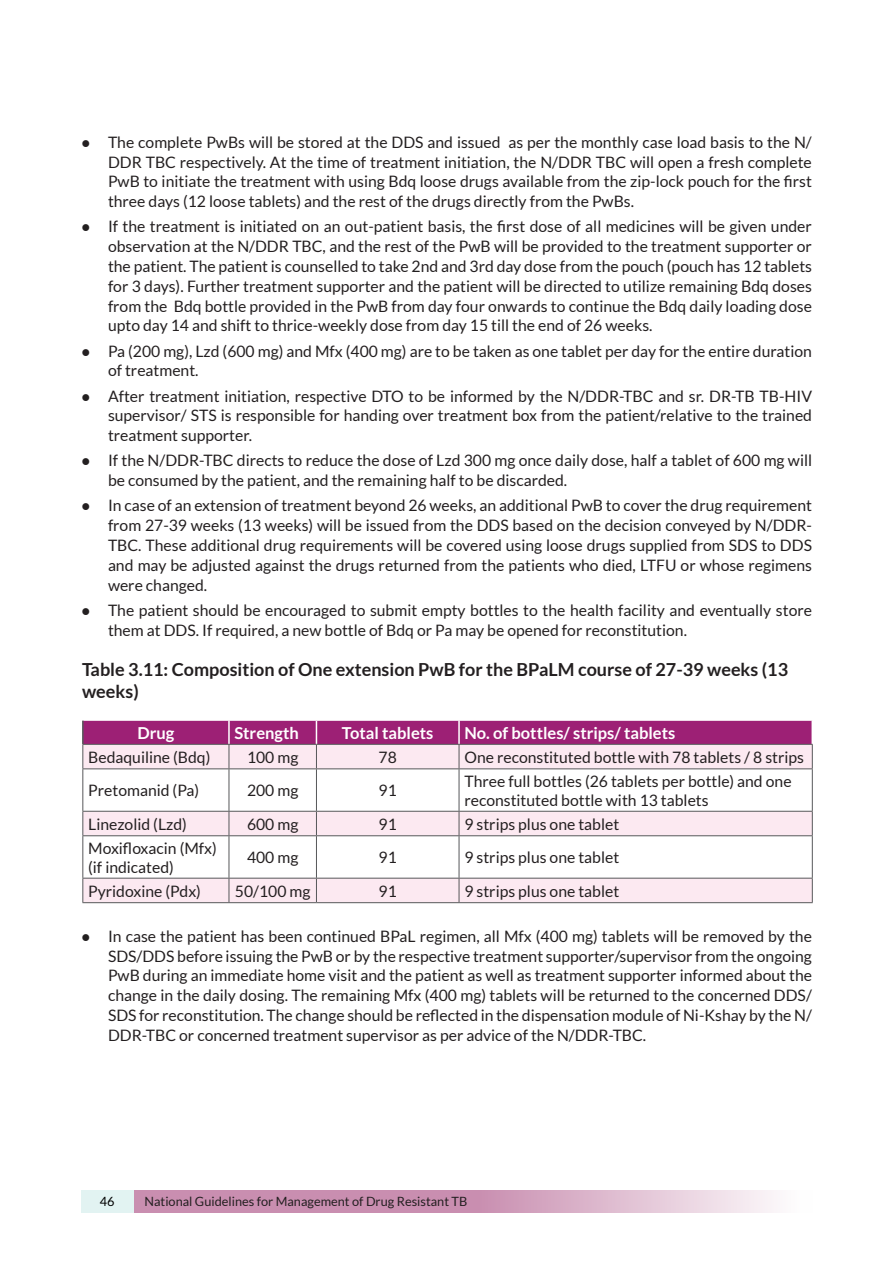
<style>
.page{position:relative;width:893px;height:1263px;background:#fff}
.page>*{position:absolute;margin:0;border:0;box-sizing:border-box;transform-origin:0 0}
.Sub_sub_sub_Head{font:700 18px/21.6px "Lato";color:#231f20}
.Table_both_Header{font:700 16.5px "Lato";color:#fff}
.Table_Running_Text{font:15.75px/19.8px "Lato";color:#231f20;text-align:justify}
.Running_numbering_te{font:15.75px "Lato";color:#231f20}
.t1{font:12.75px "Lato";color:#231f20}
.t2{font:12.75px "Lato";color:#000}
.s1{font-family:"Trebuchet MS"}
</style>
<div class="page">
<svg style="left:133px;top:1190px;width:641px;height:22px;background:#d4a5c0"></svg>
<div style="left:81px;top:1190px;width:52px;height:22px;background:#e2f3f2"></div>
<svg style="left:83px;top:769px;width:729px;height:109px"></svg>
<svg style="left:82px;top:720px;width:731px;height:48px;background:#ca86b2"></svg>
<hr style="left:82px;top:768px;width:147px;height:1px;background:#57585a">
<hr style="left:82px;top:769px;width:1px;height:42px;background:#57585a">
<hr style="left:229px;top:768px;width:87px;height:1px;background:#57585a">
<hr style="left:229px;top:769px;width:1px;height:42px;background:#57585a">
<hr style="left:316px;top:768px;width:143px;height:1px;background:#57585a">
<hr style="left:316px;top:769px;width:1px;height:42px;background:#57585a">
<hr style="left:459px;top:768px;width:354px;height:1px;background:#57585a">
<hr style="left:459px;top:769px;width:1px;height:42px;background:#57585a">
<hr style="left:812px;top:769px;width:1px;height:42px;background:#57585a">
<hr style="left:82px;top:811px;width:147px;height:1px;background:#57585a">
<svg style="left:82px;top:812px;width:1px;height:23px"></svg>
<hr style="left:229px;top:811px;width:87px;height:1px;background:#57585a">
<svg style="left:229px;top:812px;width:1px;height:23px"></svg>
<hr style="left:316px;top:811px;width:143px;height:1px;background:#57585a">
<svg style="left:316px;top:812px;width:1px;height:23px"></svg>
<hr style="left:459px;top:811px;width:354px;height:1px;background:#57585a">
<svg style="left:459px;top:812px;width:1px;height:23px"></svg>
<svg style="left:812px;top:812px;width:1px;height:23px"></svg>
<hr style="left:82px;top:835px;width:147px;height:1px;background:#57585a">
<hr style="left:82px;top:836px;width:1px;height:42px;background:#57585a">
<hr style="left:229px;top:835px;width:87px;height:1px;background:#57585a">
<hr style="left:229px;top:836px;width:1px;height:42px;background:#57585a">
<hr style="left:316px;top:835px;width:143px;height:1px;background:#57585a">
<hr style="left:316px;top:836px;width:1px;height:42px;background:#57585a">
<hr style="left:459px;top:835px;width:354px;height:1px;background:#57585a">
<hr style="left:459px;top:836px;width:1px;height:42px;background:#57585a">
<hr style="left:812px;top:836px;width:1px;height:42px;background:#57585a">
<div style="left:82px;top:878px;width:731px;height:24px;background:#fce9f1"></div>
<hr style="left:82px;top:902px;width:147px;height:1px;background:#57585a">
<hr style="left:229px;top:902px;width:87px;height:1px;background:#57585a">
<hr style="left:316px;top:902px;width:143px;height:1px;background:#57585a">
<hr style="left:459px;top:902px;width:354px;height:1px;background:#57585a">
<hr style="left:82px;top:721px;width:2px;height:23px;background:#57585a">
<p class="Table_Running_Text" style="left:108px;top:132px;width:705px;text-indent:-27px"><span class="s1">●</span> The complete PwBs will be stored at the DDS and issued as per the monthly case load basis to the N/ DDR TBC respectively. At the time of treatment initiation, the N/DDR TBC will open a fresh complete PwB to initiate the treatment with using Bdq loose drugs available from the zip-lock pouch for the first three days (12 loose tablets) and the rest of the drugs directly from the PwBs.</p>
<p class="Table_Running_Text" style="left:108px;top:217px;width:706px;text-indent:-27px"><span class="s1">●</span> If the treatment is initiated on an out-patient basis, the first dose of all medicines will be given under observation at the N/DDR TBC, and the rest of the PwB will be provided to the treatment supporter or the patient. The patient is counselled to take 2nd and 3rd day dose from the pouch (pouch has 12 tablets for 3 days). Further treatment supporter and the patient will be directed to utilize remaining Bdq doses from the Bdq bottle provided in the PwB from day four onwards to continue the Bdq daily loading dose upto day 14 and shift to thrice-weekly dose from day 15 till the end of 26 weeks.</p>
<p class="Table_Running_Text" style="left:108px;top:341px;width:705px;text-indent:-27px"><span class="s1">●</span> Pa (200 mg), Lzd (600 mg) and Mfx (400 mg) are to be taken as one tablet per day for the entire duration of treatment.</p>
<p class="Table_Running_Text" style="left:108px;top:386px;width:706px;text-indent:-27px"><span class="s1">●</span> After treatment initiation, respective DTO to be informed by the N/DDR-TBC and sr. DR-TB TB-HIV supervisor/ STS is responsible for handing over treatment box from the patient/relative to the trained treatment supporter.</p>
<p class="Table_Running_Text" style="left:108px;top:451px;width:706px;text-indent:-27px"><span class="s1">●</span> If the N/DDR-TBC directs to reduce the dose of Lzd 300 mg once daily dose, half a tablet of 600 mg will be consumed by the patient, and the remaining half to be discarded.</p>
<p class="Table_Running_Text" style="left:108px;top:496px;width:706px;text-indent:-27px"><span class="s1">●</span> In case of an extension of treatment beyond 26 weeks, an additional PwB to cover the drug requirement from 27-39 weeks (13 weeks) will be issued from the DDS based on the decision conveyed by N/DDR-TBC. These additional drug requirements will be covered using loose drugs supplied from SDS to DDS and may be adjusted against the drugs returned from the patients who died, LTFU or whose regimens were changed.</p>
<p class="Table_Running_Text" style="left:108px;top:600px;width:705px;text-indent:-27px"><span class="s1">●</span> The patient should be encouraged to submit empty bottles to the health facility and eventually store them at DDS. If required, a new bottle of Bdq or Pa may be opened for reconstitution.</p>
<p class="Sub_sub_sub_Head" style="left:82px;top:658px;width:708px">Table 3.11: Composition of One extension PwB for the BPaLM course of 27-39 weeks (13 weeks)</p>
<p class="Table_both_Header" style="left:137px;top:723px;width:38px">Drug</p>
<p class="Table_both_Header" style="left:234px;top:723px;width:66px">Strength</p>
<p class="Table_both_Header" style="left:342px;top:723px;width:93px">Total tablets</p>
<p class="Table_both_Header" style="left:464px;top:723px;width:212px">No. of bottles/ strips/ tablets</p>
<p class="Table_Running_Text" style="left:88px;top:747px;width:124px">Bedaquiline (Bdq)</p>
<p class="Running_numbering_te" style="left:247px;top:748px;width:53px">100 mg</p>
<p class="Table_Running_Text" style="left:379px;top:747px;width:20px">78</p>
<p class="Table_Running_Text" style="left:464px;top:747px;width:341px">One reconstituted bottle with 78 tablets / 8 strips</p>
<p class="Table_Running_Text" style="left:88px;top:781px;width:113px">Pretomanid (Pa)</p>
<p class="Running_numbering_te" style="left:247px;top:782px;width:53px">200 mg</p>
<p class="Table_Running_Text" style="left:379px;top:781px;width:20px">91</p>
<p class="Table_Running_Text" style="left:464px;top:772px;width:329px;line-height:18.9px">Three full bottles (26 tablets per bottle) and one reconstituted bottle with 13 tablets</p>
<p class="Table_Running_Text" style="left:88px;top:814px;width:100px">Linezolid (Lzd)</p>
<p class="Running_numbering_te" style="left:247px;top:815px;width:53px">600 mg</p>
<p class="Table_Running_Text" style="left:379px;top:814px;width:20px">91</p>
<p class="Table_Running_Text" style="left:464px;top:814px;width:156px">9 strips plus one tablet</p>
<p class="Table_Running_Text" style="left:88px;top:839px;width:130px;line-height:18.9px">Moxifloxacin (Mfx) (if indicated)</p>
<p class="Running_numbering_te" style="left:247px;top:849px;width:53px">400 mg</p>
<p class="Table_Running_Text" style="left:379px;top:848px;width:20px">91</p>
<p class="Table_Running_Text" style="left:464px;top:848px;width:156px">9 strips plus one tablet</p>
<p class="Table_Running_Text" style="left:88px;top:881px;width:114px">Pyridoxine (Pdx)</p>
<p class="Running_numbering_te" style="left:235px;top:882px;width:77px">50/100 mg</p>
<p class="Table_Running_Text" style="left:379px;top:881px;width:20px">91</p>
<p class="Table_Running_Text" style="left:464px;top:881px;width:156px">9 strips plus one tablet</p>
<p class="Table_Running_Text" style="left:108px;top:926px;width:706px;text-indent:-27px"><span class="s1">●</span> In case the patient has been continued BPaL regimen, all Mfx (400 mg) tablets will be removed by the SDS/DDS before issuing the PwB or by the respective treatment supporter/supervisor from the ongoing PwB during an immediate home visit and the patient as well as treatment supporter informed about the change in the daily dosing. The remaining Mfx (400 mg) tablets will be returned to the concerned DDS/ SDS for reconstitution. The change should be reflected in the dispensation module of Ni-Kshay by the N/ DDR-TBC or concerned treatment supervisor as per advice of the N/DDR-TBC.</p>
<p class="t2" style="left:100px;top:1194px;width:16px">46</p>
<p class="t1" style="left:144px;top:1194px;width:324px">National Guidelines for Management of Drug Resistant TB</p>
</div>
